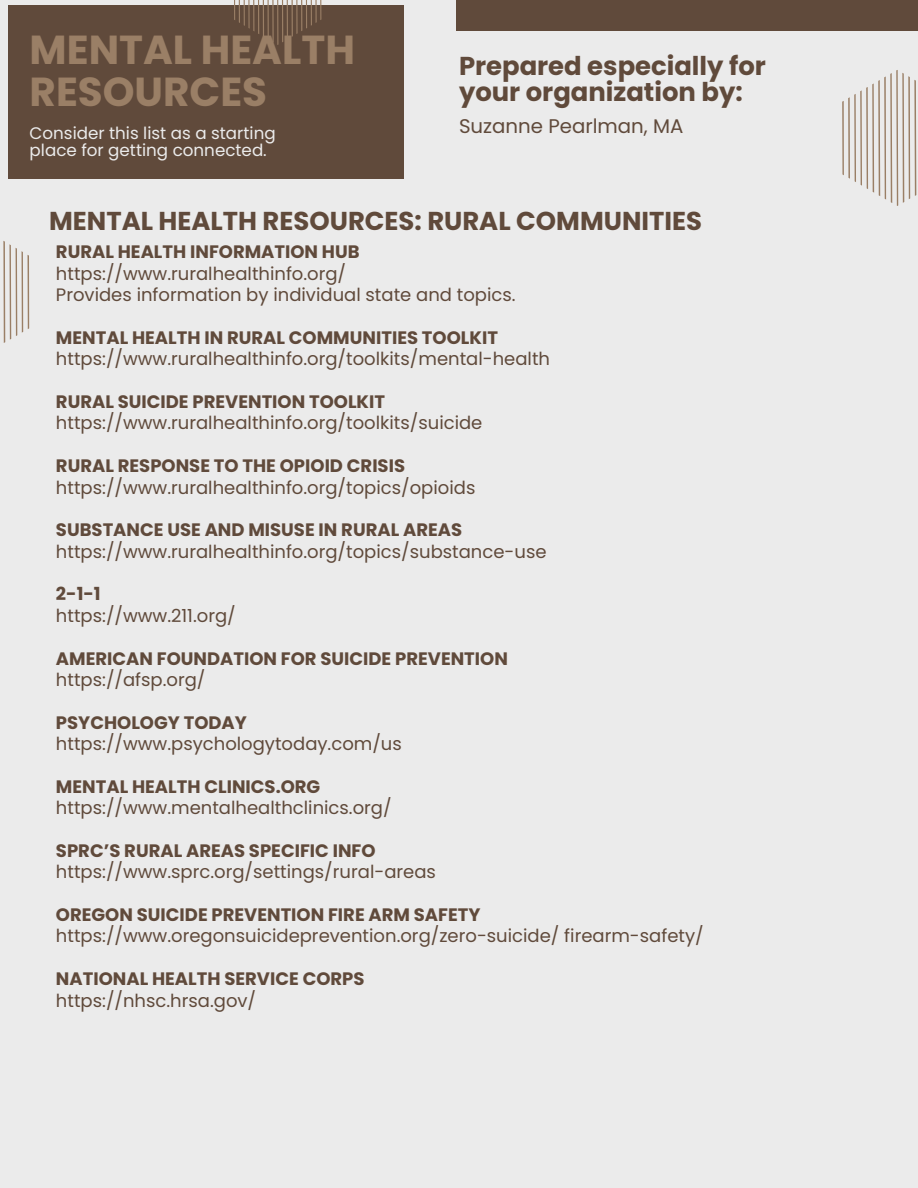
<style>
.page{position:relative;width:918px;height:1188px;background:#ebebeb}
.page>*{position:absolute;margin:0;border:0;box-sizing:border-box;transform-origin:0 0}
.t1{font:700 40.5px/42.2px "Poppins";color:#9a7f66}
.t2{font:700 25.95px/26.4px "Poppins";color:#604a3b}
.t3{font:700 25.8px "Poppins";color:#604a3b}
.t4{font:19.8px "Poppins";color:#604a3b}
.t5{font:18px "Poppins";color:#604a3b}
.t6{font:700 18px "Poppins";color:#604a3b}
.t7{font:16.8px/17.1px "Poppins";color:#ebebeb}
</style>
<div class="page">
<div style="left:8px;top:5px;width:396px;height:173px;background:#604a3b"></div>
<div style="left:456px;top:0;width:462px;height:31px;background:#604a3b"></div>
<svg style="left:234px;top:0;width:87px;height:45px"></svg>
<svg style="left:3px;top:241px;width:26px;height:102px"></svg>
<svg style="left:842px;top:70px;width:75px;height:136px"></svg>
<p class="t1" style="left:30px;top:29px;width:327px">MENTAL HEALTH<br>RESOURCES</p>
<p class="t7" style="left:30px;top:125px;width:248px">Consider this list as a starting place for getting connected.</p>
<p class="t2" style="left:459px;top:52px;width:308px">Prepared especially for your organization by:</p>
<p class="t4" style="left:459px;top:113px;width:226px">Suzanne Pearlman, MA</p>
<p class="t3" style="left:49px;top:203px;width:654px">MENTAL HEALTH RESOURCES: RURAL COMMUNITIES</p>
<p class="t6" style="left:56px;top:240px;width:305px">RURAL HEALTH INFORMATION HUB</p>
<p class="t5" style="left:56px;top:261px;width:292px">https://www.ruralhealthinfo.org/</p>
<p class="t5" style="left:56px;top:282px;width:461px">Provides information by individual state and topics.</p>
<p class="t6" style="left:56px;top:325px;width:443px">MENTAL HEALTH IN RURAL COMMUNITIES TOOLKIT</p>
<p class="t5" style="left:56px;top:346px;width:496px">https://www.ruralhealthinfo.org/toolkits/mental-health</p>
<p class="t6" style="left:56px;top:389px;width:331px">RURAL SUICIDE PREVENTION TOOLKIT</p>
<p class="t5" style="left:56px;top:411px;width:428px">https://www.ruralhealthinfo.org/toolkits/suicide</p>
<p class="t6" style="left:56px;top:453px;width:351px">RURAL RESPONSE TO THE OPIOID CRISIS</p>
<p class="t5" style="left:56px;top:475px;width:421px">https://www.ruralhealthinfo.org/topics/opioids</p>
<p class="t6" style="left:56px;top:517px;width:408px">SUBSTANCE USE AND MISUSE IN RURAL AREAS</p>
<p class="t5" style="left:56px;top:539px;width:492px">https://www.ruralhealthinfo.org/topics/substance-use</p>
<p class="t6" style="left:56px;top:582px;width:46px">2-1-1</p>
<p class="t5" style="left:56px;top:603px;width:181px">https://www.211.org/</p>
<p class="t6" style="left:56px;top:646px;width:453px">AMERICAN FOUNDATION FOR SUICIDE PREVENTION</p>
<p class="t5" style="left:56px;top:667px;width:151px">https://afsp.org/</p>
<p class="t6" style="left:56px;top:710px;width:192px">PSYCHOLOGY TODAY</p>
<p class="t5" style="left:56px;top:731px;width:347px">https://www.psychologytoday.com/us</p>
<p class="t6" style="left:56px;top:774px;width:266px">MENTAL HEALTH CLINICS.ORG</p>
<p class="t5" style="left:56px;top:795px;width:337px">https://www.mentalhealthclinics.org/</p>
<p class="t6" style="left:56px;top:838px;width:321px">SPRC’S RURAL AREAS SPECIFIC INFO</p>
<p class="t5" style="left:56px;top:859px;width:381px">https://www.sprc.org/settings/rural-areas</p>
<p class="t6" style="left:56px;top:902px;width:426px">OREGON SUICIDE PREVENTION FIRE ARM SAFETY</p>
<p class="t5" style="left:56px;top:924px;width:649px">https://www.oregonsuicideprevention.org/zero-suicide/ firearm-safety/</p>
<p class="t6" style="left:56px;top:966px;width:310px">NATIONAL HEALTH SERVICE CORPS</p>
<p class="t5" style="left:56px;top:988px;width:202px">https://nhsc.hrsa.gov/</p>
</div>
